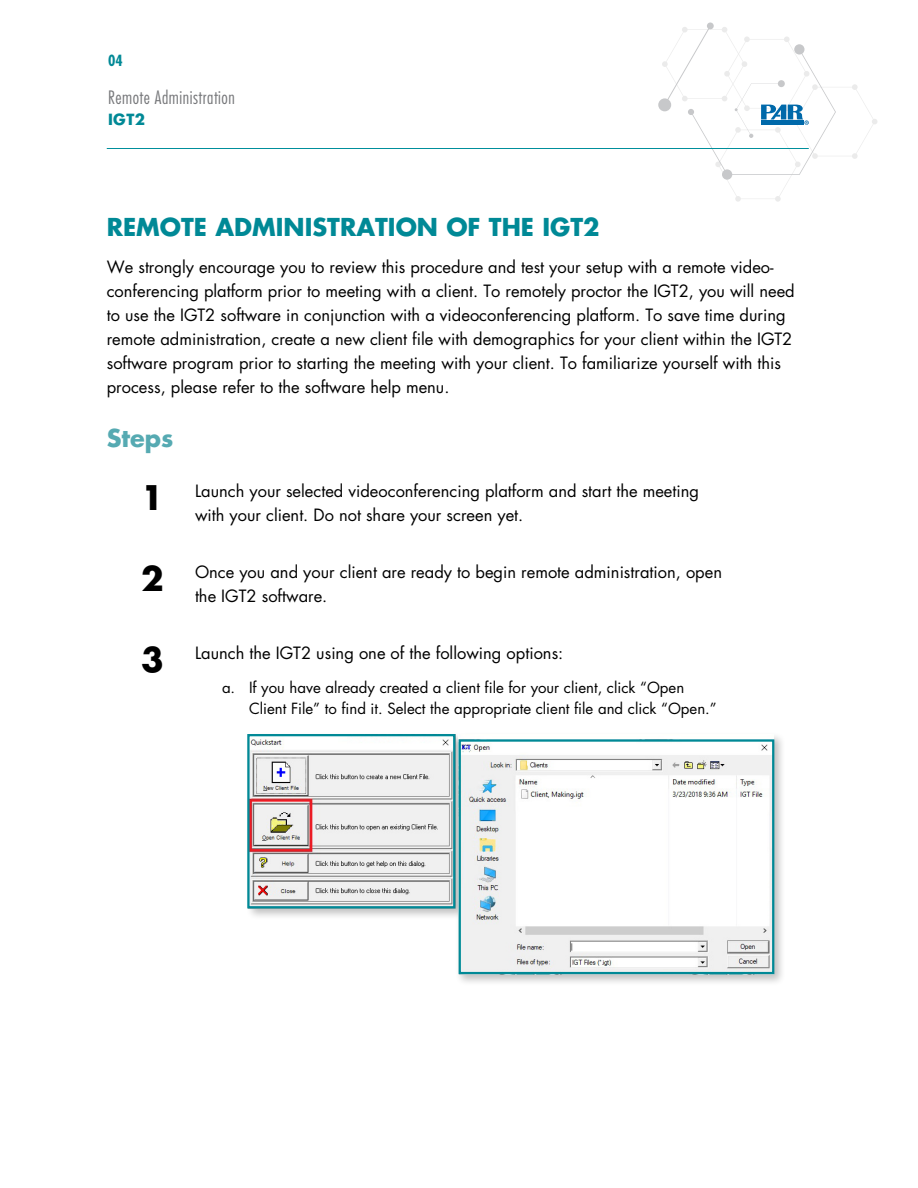
<style>
.page{position:relative;width:918px;height:1188px;background:#fff}
.page>*{position:absolute;margin:0;border:0;box-sizing:border-box;transform-origin:0 0}
.t1{font:700 24px "Futura Std";color:#008996}
.t2{font:700 24px "Futura Std";color:#56aab2}
.t3{font:300 condensed 18px "Futura Std";letter-spacing:.03em;color:#77787b}
.t4{font:16.5px/24px "Futura Std";color:#000}
.t5{font:15px/21px "Futura Std";color:#000}
.t6{font:700 15px "Futura Std";color:#008996}
.t7{font:700 condensed 15px "Futura Std";color:#008996}
.s1{font-weight:700;font-size:33px}
</style>
<div class="page">
<svg style="left:658px;top:98px;width:13px;height:13px"></svg>
<div style="left:707px;top:23px;width:7px;height:6px;background:#c7c8ca;border-radius:50%"></div>
<hr style="left:107px;top:148px;width:702px;height:1px;background:#008f9c">
<svg style="left:662px;top:26px;width:215px;height:176px"></svg>
<div style="left:246px;top:732px;width:222px;height:189px;background:#000;opacity:.25"></div>
<img style="left:250px;top:737px;width:202px;height:168px">
<div style="left:247px;top:734px;width:208px;height:174px;border:2px solid #008996"></div>
<div style="left:455px;top:732px;width:331px;height:254px;background:#000;opacity:.25"></div>
<img style="left:458px;top:734px;width:316px;height:240px">
<div style="left:459px;top:739px;width:315px;height:235px;border:2px solid #008996"></div>
<p class="t7" style="left:108px;top:52px;width:16px">04</p>
<p class="t3" style="left:108px;top:87px;width:128px">Remote Administration</p>
<p class="t6" style="left:108px;top:109px;width:39px">IGT2</p>
<h1 class="t1" style="left:107px;top:211px;width:494px">REMOTE ADMINISTRATION OF THE IGT2</h1>
<p class="t4" style="left:107px;top:255px;width:690px">We strongly encourage you to review this procedure and test your setup with a remote video&shy;conferencing platform prior to meeting with a client. To remotely proctor the IGT2, you will need to use the IGT2 software in conjunction with a videoconferencing platform. To save time during remote administration, create a new client file with demographics for your client within the IGT2 software program prior to starting the meeting with your client. To familiarize yourself with this process, please refer to the software help menu.</p>
<h1 class="t2" style="left:107px;top:422px;width:68px">Steps</h1>
<p class="t4" style="left:195px;top:479px;width:506px;text-indent:-54px"><span class="s1">1</span> Launch your selected videoconferencing platform and start the meeting with your client. Do not share your screen yet.</p>
<p class="t4" style="left:195px;top:560px;width:529px;text-indent:-54px"><span class="s1">2</span> Once you and your client are ready to begin remote administration, open the IGT2 software.</p>
<p class="t4" style="left:141px;top:641px;width:424px"><span class="s1">3</span> Launch the IGT2 using one of the following options:</p>
<p class="t5" style="left:249px;top:677px;width:469px;text-indent:-27px">a. If you have already created a client file for your client, click “Open<br>Client File” to find it. Select the appropriate client file and click “Open.”</p>
</div>
